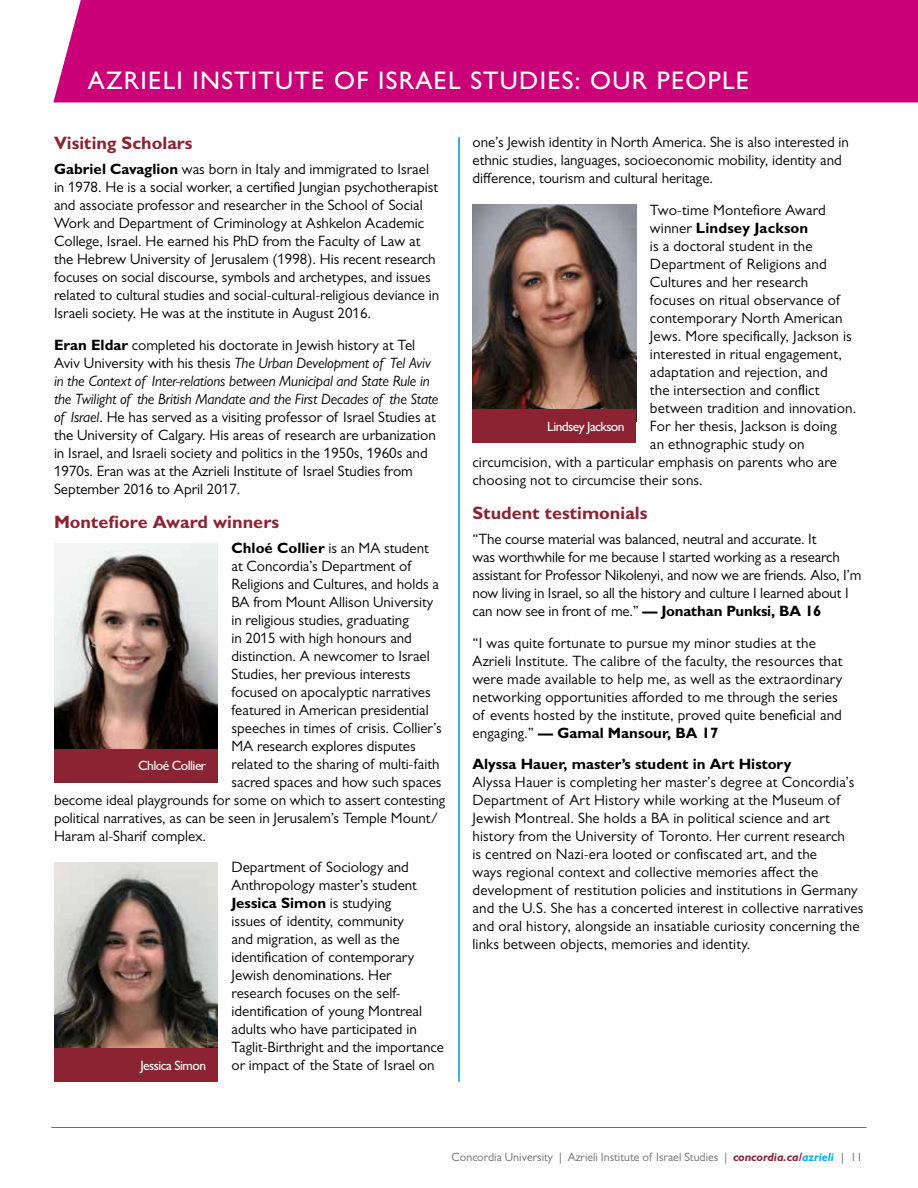
<style>
.page{position:relative;width:918px;height:1188px;background:#fff}
.page>*{position:absolute;margin:0;border:0;box-sizing:border-box;transform-origin:0 0}
.t1{font:500 25.5px "Gill Sans MT Pro";letter-spacing:.05em;color:#fff}
.t2{font:700 18px "Gill Sans MT Pro";color:#8b2332}
.t3{font:15px/18px "Gill Sans MT Pro";color:#000}
.t4{font:700 15px "Gill Sans MT Pro";color:#000}
.t5{font:500 13.5px "Gill Sans MT Pro";letter-spacing:-.04em;color:#fff}
.t6{font:12px "Gill Sans MT Pro";color:#6d6e71}
.s1{font-weight:700}
.s2{font-style:italic}
.s3{font-weight:400}
.s4{font-weight:700;font-style:italic;color:#8b2332}
.s5{font-weight:700;font-style:italic;color:#00aeef}
.s6{font-weight:500;font-style:italic}
</style>
<div class="page">
<svg style="left:52px;top:1127px;width:814px;height:1px"></svg>
<div style="left:53px;top:0;width:865px;height:102px;background:#c90078"></div>
<img style="left:54px;top:543px;width:164px;height:206px">
<img style="left:472px;top:204px;width:164px;height:206px">
<img style="left:54px;top:863px;width:164px;height:186px">
<div style="left:54px;top:749px;width:164px;height:33px;background:#8b2332"></div>
<div style="left:472px;top:410px;width:164px;height:33px;background:#8b2332"></div>
<div style="left:54px;top:1049px;width:164px;height:33px;background:#8b2332"></div>
<hr style="left:458px;top:137px;width:2px;height:945px;background:#0094cc">
<h1 class="t1" style="left:88px;top:66px;width:663px">AZRIELI INSTITUTE OF ISRAEL STUDIES: OUR PEOPLE</h1>
<p class="t2" style="left:54px;top:132px;width:140px">Visiting Scholars</p>
<p class="t3" style="left:54px;top:160px;width:387px"><span class="s1">Gabriel Cavaglion</span> was born in Italy and immigrated to Israel in 1978. He is a social worker, a certified Jungian psychotherapist and associate professor and researcher in the School of Social Work and Department of Criminology at Ashkelon Academic College, Israel. He earned his PhD from the Faculty of Law at the Hebrew University of Jerusalem (1998). His recent research focuses on social discourse, symbols and archetypes, and issues related to cultural studies and social-cultural-religious deviance in Israeli society. He was at the institute in August 2016.</p>
<p class="t3" style="left:54px;top:336px;width:386px"><span class="s1">Eran Eldar</span> completed his doctorate in Jewish history at Tel Aviv University with his thesis <span class="s2">The Urban Development of Tel Aviv in the Context of Inter-relations between Municipal and State Rule in the Twilight of the British Mandate and the First Decades of the State of Israel</span>. He has served as a visiting professor of Israel Studies at the University of Calgary. His areas of research are urbanization in Israel, and Israeli society and politics in the 1950s, 1960s and 1970s. Eran was at the Azrieli Institute of Israel Studies from September 2016 to April 2017.</p>
<p class="t2" style="left:54px;top:511px;width:227px">Montefiore Award winners</p>
<p class="t3" style="left:231px;top:539px;width:199px"><span class="s1">Chloé Collier</span> is an MA student</p>
<p class="t3" style="left:231px;top:557px;width:181px">at Concordia’s Department of</p>
<p class="t3" style="left:231px;top:575px;width:209px">Religions and Cultures, and holds a</p>
<p class="t3" style="left:231px;top:593px;width:203px">BA from Mount Allison University</p>
<p class="t3" style="left:231px;top:611px;width:179px">in religious studies, graduating</p>
<p class="t3" style="left:231px;top:629px;width:182px">in 2015 with high honours and</p>
<p class="t3" style="left:231px;top:647px;width:200px">distinction. A newcomer to Israel</p>
<p class="t3" style="left:231px;top:665px;width:180px">Studies, her previous interests</p>
<p class="t3" style="left:231px;top:683px;width:201px">focused on apocalyptic narratives</p>
<p class="t3" style="left:231px;top:701px;width:199px">featured in American presidential</p>
<p class="t3" style="left:231px;top:719px;width:212px">speeches in times of crisis. Collier’s</p>
<p class="t3" style="left:231px;top:737px;width:186px">MA research explores disputes</p>
<p class="t3" style="left:231px;top:755px;width:209px">related to the sharing of multi-faith</p>
<p class="t3" style="left:231px;top:773px;width:212px">sacred spaces and how such spaces</p>
<p class="t3" style="left:54px;top:791px;width:393px">become ideal playgrounds for some on which to assert contesting</p>
<p class="t3" style="left:54px;top:809px;width:386px">political narratives, as can be seen in Jerusalem’s Temple Mount/</p>
<p class="t3" style="left:54px;top:827px;width:154px">Haram al-Sharif complex.</p>
<p class="t3" style="left:231px;top:858px;width:214px">Department of Sociology and<br>Anthropology master’s student<br><span class="s1">Jessica Simon</span> is studying<br>issues of identity, community<br>and migration, as well as the identification of contemporary<br>Jewish denominations. Her research focuses on the self&shy;identification of young Montreal adults who have participated in<br>Taglit-Birthright and the importance or impact of the State of Israel on</p>
<p class="t5" style="left:138px;top:758px;width:70px">Chloé Collier</p>
<p class="t5" style="left:141px;top:1057px;width:67px">Jessica Simon</p>
<p class="t3" style="left:473px;top:133px;width:378px">one’s Jewish identity in North America. She is also interested in ethnic studies, languages, socioeconomic mobility, identity and difference, tourism and cultural heritage.</p>
<p class="t3" style="left:650px;top:201px;width:178px">Two-time Montefiore Award</p>
<p class="t4" style="left:650px;top:219px;width:160px"><span class="s3">winner</span> Lindsey Jackson</p>
<p class="t3" style="left:650px;top:237px;width:164px">is a doctoral student in the</p>
<p class="t3" style="left:650px;top:255px;width:178px">Department of Religions and</p>
<p class="t3" style="left:650px;top:273px;width:160px">Cultures and her research</p>
<p class="t3" style="left:650px;top:291px;width:191px">focuses on ritual observance of</p>
<p class="t3" style="left:650px;top:309px;width:194px">contemporary North American</p>
<p class="t3" style="left:650px;top:327px;width:203px">Jews. More specifically, Jackson is</p>
<p class="t3" style="left:650px;top:345px;width:193px">interested in ritual engagement,</p>
<p class="t3" style="left:650px;top:363px;width:179px">adaptation and rejection, and</p>
<p class="t3" style="left:650px;top:381px;width:171px">the intersection and conflict</p>
<p class="t3" style="left:650px;top:399px;width:208px">between tradition and innovation.</p>
<p class="t3" style="left:650px;top:417px;width:188px">For her thesis, Jackson is doing</p>
<p class="t3" style="left:650px;top:435px;width:156px">an ethnographic study on</p>
<p class="t3" style="left:473px;top:453px;width:366px">circumcision, with a particular emphasis on parents who are</p>
<p class="t3" style="left:473px;top:471px;width:232px">choosing not to circumcise their sons.</p>
<p class="t2" style="left:472px;top:502px;width:177px">Student testimonials</p>
<p class="t3" style="left:472px;top:530px;width:391px">“The course material was balanced, neutral and accurate. It<br>was worthwhile for me because I started working as a research assistant for Professor Nikolenyi, and now we are friends. Also, I’m now living in Israel, so all the history and culture I learned about I can now see in front of me.” <span class="s1">— Jonathan Punksi, BA 16</span></p>
<p class="t3" style="left:472px;top:633px;width:372px">“I was quite fortunate to pursue my minor studies at the Azrieli Institute. The calibre of the faculty, the resources that were made available to help me, as well as the extraordinary networking opportunities afforded to me through the series of events hosted by the institute, proved quite beneficial and engaging.” <span class="s1">— Gamal Mansour, BA 17</span></p>
<p class="t4" style="left:472px;top:755px;width:320px">Alyssa Hauer, master’s student in Art History</p>
<p class="t3" style="left:472px;top:773px;width:392px">Alyssa Hauer is completing her master’s degree at Concordia’s Department of Art History while working at the Museum of Jewish Montreal. She holds a BA in political science and art history from the University of Toronto. Her current research<br>is centred on Nazi-era looted or confiscated art, and the<br>ways regional context and collective memories affect the development of restitution policies and institutions in Germany and the U.S. She has a concerted interest in collective narratives and oral history, alongside an insatiable curiosity concerning the links between objects, memories and identity.</p>
<p class="t5" style="left:547px;top:418px;width:79px">Lindsey Jackson</p>
<p class="t6" style="left:451px;top:1150px;width:413px">Concordia University | Azrieli Institute of Israel Studies | <span class="s4">concordia.ca/</span><span class="s5">azrieli</span> <span class="s6">|</span> 11</p>
</div>
